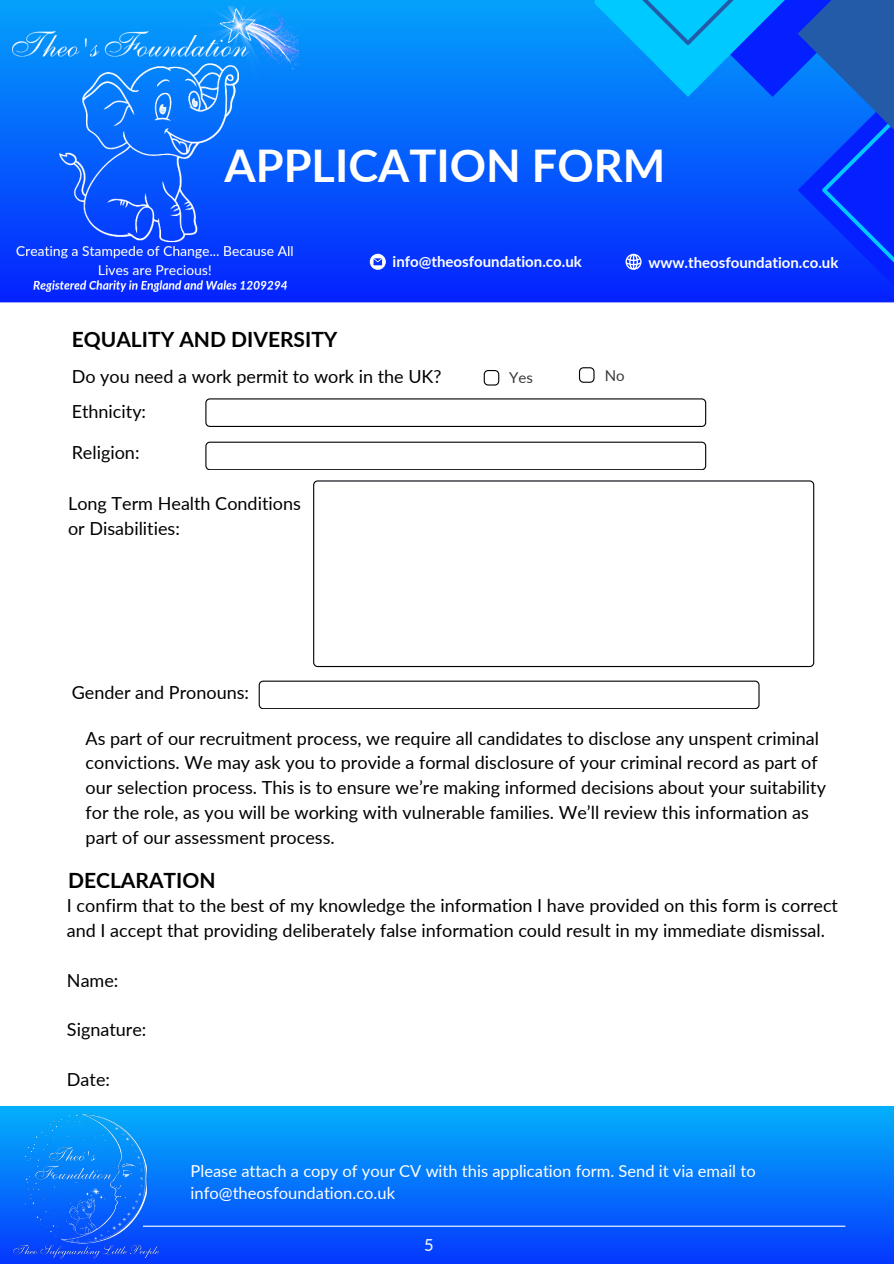
<style>
.page{position:relative;width:894px;height:1264px;background:#fff}
.page>*{position:absolute;margin:0;border:0;box-sizing:border-box;transform-origin:0 0}
.t1{font:700 45px "Lato";color:#fff}
.t2{font:700 21px "Lato";color:#000}
.t3{font:18px/24.8px "Lato";color:#000}
.t4{font:16.5px/22.5px "Lato";color:#fff}
.t5{font:700 15px "Lato";color:#fff}
.t6{font:15px "Lato";color:#393939}
</style>
<div class="page">
<svg style="left:483px;top:370px;width:16px;height:15px"></svg>
<svg style="left:579px;top:367px;width:15px;height:16px"></svg>
<svg style="left:0;top:0;width:893px;height:302px;background:#045ffc"></svg>
<img style="left:9px;top:6px;width:289px;height:289px">
<svg style="left:369px;top:254px;width:16px;height:15px"></svg>
<svg style="left:0;top:1105px;width:893px;height:158px;background:#0776fc"></svg>
<div style="left:662px;top:275px;width:231px;height:25px;background:#0527ff"></div>
<svg style="left:594px;top:0;width:299px;height:275px;background:#054bfd"></svg>
<svg style="left:629px;top:0;width:264px;height:143px;background:#0975ec"></svg>
<hr style="left:143px;top:1225px;width:702px;height:1px;background:#fff">
<img style="left:7px;top:1106px;width:157px;height:156px">
<div style="left:205px;top:398px;width:501px;height:29px;background:#000008;border-radius:4px"></div>
<svg style="left:205px;top:398px;width:501px;height:28px;background:#f2f2f3"></svg>
<svg style="left:205px;top:441px;width:501px;height:29px"></svg>
<svg style="left:313px;top:480px;width:500px;height:187px"></svg>
<div style="left:258px;top:680px;width:501px;height:29px;background:#1c1c23;border-radius:4px"></div>
<svg style="left:258px;top:680px;width:501px;height:28px;background:#f4f4f4"></svg>
<h3 class="t1" style="left:224px;top:137px;width:442px">APPLICATION FORM</h3>
<h2 class="t5" style="left:392px;top:253px;width:191px">info@theosfoundation.co.uk</h2>
<p class="t5" style="left:648px;top:253px;width:191px">www.theosfoundation.co.uk</p>
<h1 class="t2" style="left:72px;top:326px;width:267px">EQUALITY AND DIVERSITY</h1>
<p class="t3" style="left:72px;top:364px;width:371px">Do you need a work permit to work in the UK?</p>
<p class="t3" style="left:72px;top:399px;width:76px">Ethnicity:</p>
<h3 class="t3" style="left:72px;top:439px;width:69px">Religion:</h3>
<h3 class="t3" style="left:68px;top:491px;width:234px">Long Term Health Conditions or Disabilities:</h3>
<h4 class="t6" style="left:509px;top:368px;width:25px">Yes</h4>
<p class="t6" style="left:604px;top:366px;width:21px">No</p>
<h3 class="t3" style="left:72px;top:679px;width:179px">Gender and Pronouns:</h3>
<h3 class="t3" style="left:86px;top:725px;width:741px">As part of our recruitment process, we require all candidates to disclose any unspent criminal convictions. We may ask you to provide a formal disclosure of your criminal record as part of our selection process. This is to ensure we’re making informed decisions about your suitability for the role, as you will be working with vulnerable families. We’ll review this information as part of our assessment process.</h3>
<p class="t2" style="left:68px;top:867px;width:149px">DECLARATION</p>
<h2 class="t3" style="left:67px;top:893px;width:772px">I confirm that to the best of my knowledge the information I have provided on this form is correct and I accept that providing deliberately false information could result in my immediate dismissal.</h2>
<h3 class="t3" style="left:67px;top:967px;width:53px">Name:</h3>
<h3 class="t3" style="left:67px;top:1016px;width:81px">Signature:</h3>
<h3 class="t3" style="left:67px;top:1066px;width:45px">Date:</h3>
<p class="t4" style="left:190px;top:1158px;width:566px">Please attach a copy of your CV with this application form. Send it via email to info@theosfoundation.co.uk</p>
<h3 class="t4" style="left:424px;top:1233px;width:11px">5</h3>
</div>
